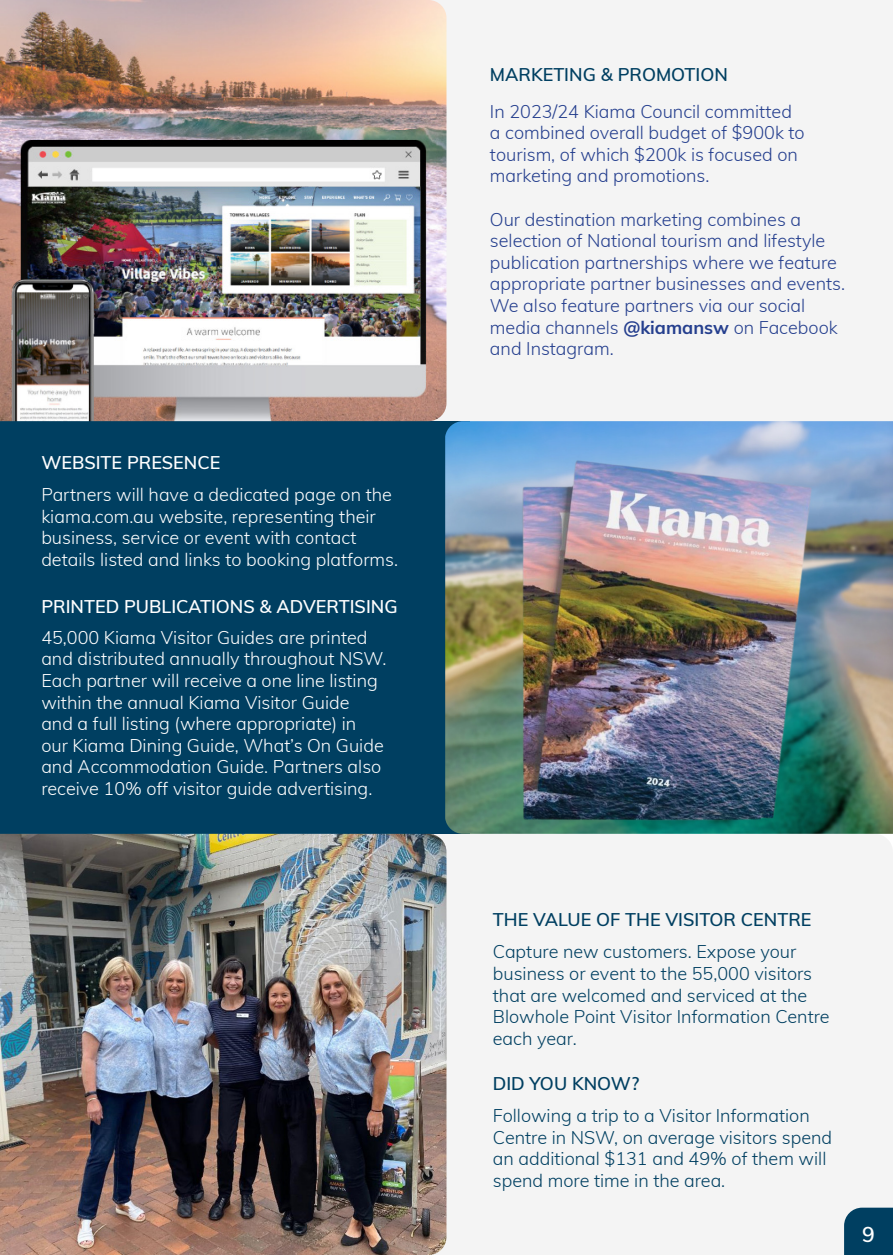
<style>
.page{position:relative;width:893px;height:1255px;background:#fff}
.page>*{position:absolute;margin:0;border:0;box-sizing:border-box;transform-origin:0 0}
.t1{font:600 21px "Muli";color:#fff}
.t2{font:300 18px/21.6px "Muli";color:#fff}
.t3{font:300 18px/21.6px "Muli";color:#253f8e}
.t4{font:300 18px/21.6px "Muli";color:#003f61}
.t5{font:600 18px "Muli";color:#003f61}
.t6{font:600 18px "Muli";color:#fff}
.s1{font-weight:700}
</style>
<div class="page">
<div style="left:400px;top:0;width:493px;height:421px;background:#f4f4f4"></div>
<div style="left:0;top:421px;width:470px;height:412px;background:#003f61"></div>
<div style="left:446px;top:833px;width:447px;height:421px;background:#f4f4f4"></div>
<img style="left:0;top:833px;width:446px;height:421px">
<img style="left:445px;top:421px;width:448px;height:412px">
<img style="left:0;top:0;width:446px;height:421px">
<div style="left:844px;top:1207px;width:49px;height:47px;background:#003f61"></div>
<p class="t6" style="left:41px;top:449px;width:181px">WEBSITE PRESENCE</p>
<p class="t2" style="left:41px;top:483px;width:358px">Partners will have a dedicated page on the kiama.com.au website, representing their business, service or event with contact details listed and links to booking platforms.</p>
<p class="t6" style="left:41px;top:593px;width:358px">PRINTED PUBLICATIONS &amp; ADVERTISING</p>
<p class="t2" style="left:41px;top:625px;width:347px">45,000 Kiama Visitor Guides are printed and distributed annually throughout NSW.<br>Each partner will receive a one line listing within the annual Kiama Visitor Guide<br>and a full listing (where appropriate) in our Kiama Dining Guide, What’s On Guide and Accommodation Guide. Partners also receive 10% off visitor guide advertising.</p>
<p class="t5" style="left:490px;top:61px;width:239px">MARKETING &amp; PROMOTION</p>
<p class="t3" style="left:490px;top:99px;width:316px">In 2023/24 Kiama Council committed a combined overall budget of $900k to tourism, of which $200k is focused on marketing and promotions.</p>
<p class="t3" style="left:490px;top:207px;width:356px">Our destination marketing combines a selection of National tourism and lifestyle publication partnerships where we feature appropriate partner businesses and events.<br>We also feature partners via our social media channels <span class="s1">@kiamansw</span> on Facebook and Instagram.</p>
<p class="t5" style="left:493px;top:906px;width:320px">THE VALUE OF THE VISITOR CENTRE</p>
<p class="t4" style="left:493px;top:940px;width:338px">Capture new customers. Expose your business or event to the 55,000 visitors that are welcomed and serviced at the Blowhole Point Visitor Information Centre each year.</p>
<p class="t5" style="left:493px;top:1069px;width:148px">DID YOU KNOW?</p>
<p class="t4" style="left:493px;top:1103px;width:341px">Following a trip to a Visitor Information Centre in NSW, on average visitors spend an additional $131 and 49% of them will spend more time in the area.</p>
<p class="t1" style="left:862px;top:1218px;width:14px">9</p>
</div>
